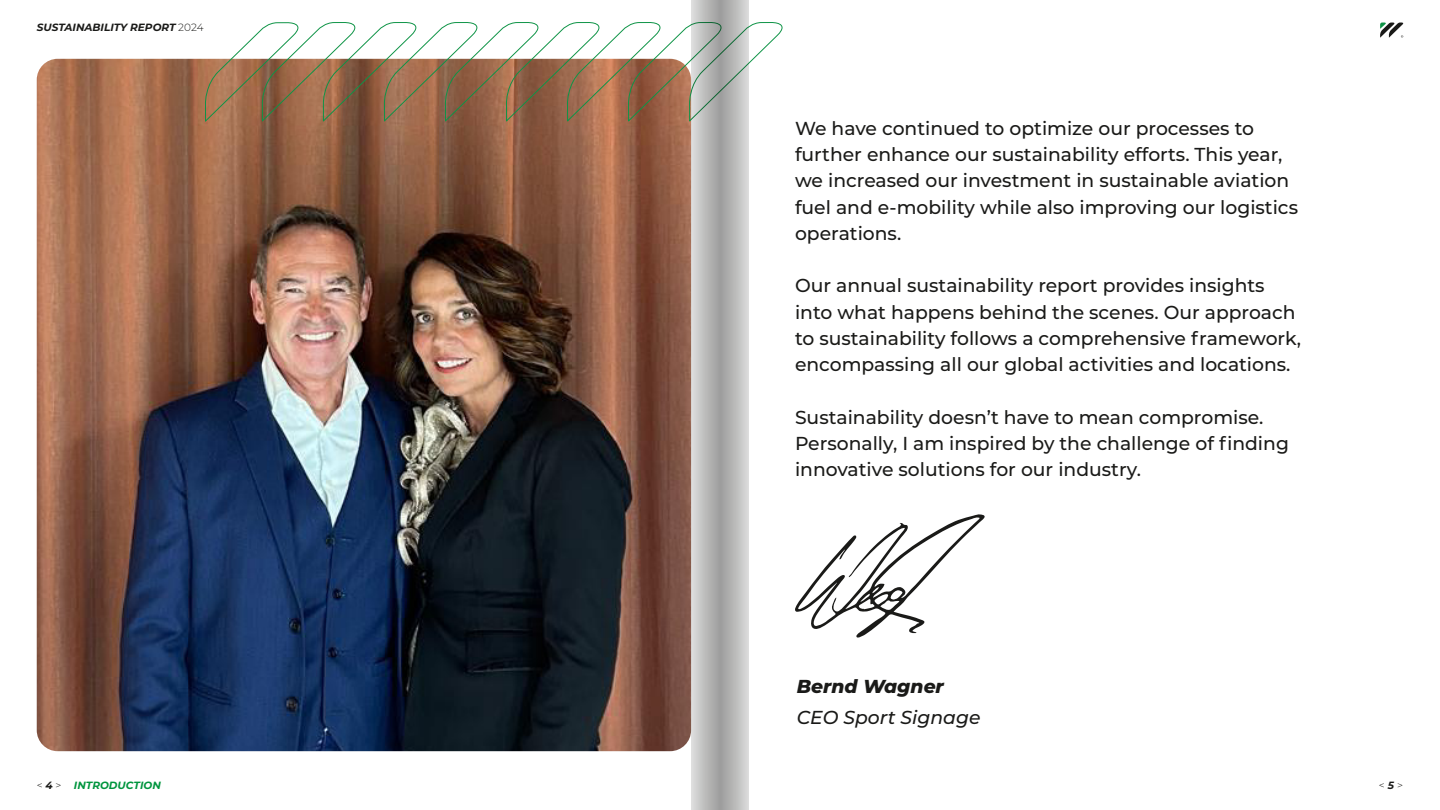
<style>
.page{position:relative;width:1440px;height:810px;background:#fff}
.page>*{position:absolute;margin:0;border:0;box-sizing:border-box;transform-origin:0 0}
.t1{font:500 18.75px/26.2px "Montserrat";color:#1a1a18}
.t2{font:italic 500 18.75px "Montserrat";color:#1a1a18}
.t3{font:italic 800 18.75px "Montserrat";color:#1a1a18}
.t4{font:italic 700 10.5px "Montserrat";color:#1a1a18}
.t5{font:italic 700 10.5px "Montserrat";color:#00953e}
.t6{font:300 10.5px "Montserrat";color:#1a1a18}
.s1{font-weight:300;font-style:normal}
.s2{font-weight:300;font-style:normal;color:#1a1a18}
.s3{color:#1a1a18}
.s4{font-weight:700;font-style:italic}
</style>
<div class="page">
<img style="left:37px;top:59px;width:654px;height:692px">
<svg style="left:1380px;top:23px;width:24px;height:15px"></svg>
<svg style="left:204px;top:22px;width:579px;height:101px"></svg>
<svg style="left:720px;top:0;width:29px;height:810px;background:#babab9"></svg>
<svg style="left:691px;top:0;width:29px;height:810px;background:#bbbcbb"></svg>
<svg style="left:795px;top:514px;width:190px;height:124px"></svg>
<p class="t4" style="left:37px;top:20px;width:168px">SUSTAINABILITY REPORT <span class="s1">2024</span></p>
<p class="t1" style="left:795px;top:114px;width:505px">We have continued to optimize our processes to further enhance our sustainability efforts. This year, we increased our investment in sustainable aviation fuel and e-mobility while also improving our logistics operations.</p>
<p class="t1" style="left:795px;top:272px;width:508px">Our annual sustainability report provides insights into what happens behind the scenes. Our approach to sustainability follows a comprehensive framework, encompassing all our global activities and locations.</p>
<p class="t1" style="left:795px;top:403px;width:495px">Sustainability doesn’t have to mean compromise.<br>Personally, I am inspired by the challenge of finding innovative solutions for our industry.</p>
<p class="t3" style="left:797px;top:672px;width:149px">Bernd Wagner</p>
<p class="t2" style="left:797px;top:704px;width:185px">CEO Sport Signage</p>
<p class="t5" style="left:37px;top:778px;width:126px"><span class="s2">&lt;</span> <span class="s3">4</span> <span class="s2">&gt;</span> INTRODUCTION</p>
<p class="t6" style="left:1379px;top:778px;width:26px">&lt;<span class="s4">5</span>&gt;</p>
</div>
